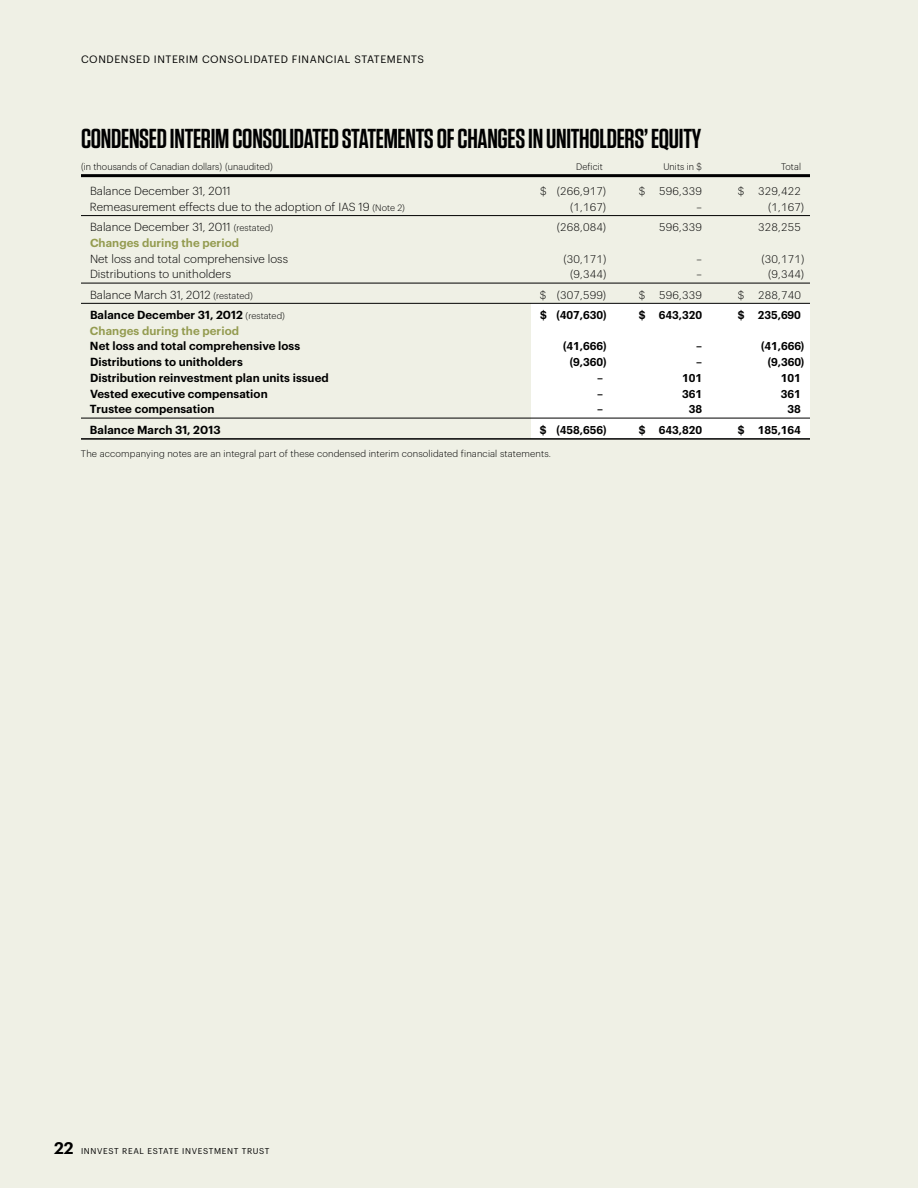
<style>
.page{position:relative;width:918px;height:1188px;background:#eff0e5}
.page>*{position:absolute;margin:0;border:0;box-sizing:border-box;transform-origin:0 0}
.t1{font:600 27.3px "Tungsten";letter-spacing:-.01em;color:#000}
.t2{font:600 11.55px "Graphik";letter-spacing:.005em;color:#000}
.t3{font:300 11.55px "Graphik";letter-spacing:.005em;color:#000}
.t4{font:600 11.55px "Graphik";letter-spacing:.005em;color:#949b50}
.t5{font:600 11.1px "Graphik";letter-spacing:-.005em;color:#000}
.t6{font:300 10.8px "Graphik";letter-spacing:.005em;color:#000}
.t7{font:10.5px "Graphik";letter-spacing:.055em;color:#000}
.t8{font:300 9.3px "Graphik";letter-spacing:.015em;color:#000}
.t9{font:300 9.3px "Graphik";letter-spacing:.015em;color:#000;scale:.96 1}
.t10{font:8.25px "Graphik";letter-spacing:.08em;color:#000}
.s1{font-size:9px}
.s2{font-weight:300;font-size:9px}
.s3{font-weight:600;font-size:16.5px}
</style>
<div class="page">
<div style="left:531px;top:303px;width:279px;height:136px;background:#fff"></div>
<hr style="left:81px;top:174px;width:729px;height:3px;background:#000">
<hr style="left:81px;top:215px;width:729px;height:1px;background:#000">
<hr style="left:81px;top:283px;width:729px;height:1px;background:#000">
<hr style="left:81px;top:303px;width:729px;height:1px;background:#000">
<hr style="left:81px;top:418px;width:729px;height:1px;background:#000">
<hr style="left:81px;top:438px;width:729px;height:2px;background:#000">
<p class="t7" style="left:81px;top:51px;width:230px">CONDENSED INTERIM CONSOLI DATED FINANC</p>
<p class="t7" style="left:334px;top:51px;width:92px">IAL STATEM ENTS</p>
<h1 class="t1" style="left:81px;top:124px;width:622px">CONDENSED INTERIM CONSOLIDATED STATEMENTS OF CHANGES IN UNITHOLDERS’ EQUITY</h1>
<p class="t9" style="left:81px;top:160px;width:201px">(in thousands of Canadian dollars) (unaudited)</p>
<p class="t9" style="left:576px;top:160px;width:29px">Deficit</p>
<p class="t9" style="left:663px;top:160px;width:42px">Units in $</p>
<p class="t9" style="left:781px;top:160px;width:22px">Total</p>
<p class="t3" style="left:90px;top:183px;width:142px">Balance December 31, 2011</p>
<p class="t6" style="left:540px;top:183px;width:68px">$ (266,917)</p>
<p class="t6" style="left:639px;top:183px;width:8px">$</p>
<p class="t6" style="left:659px;top:183px;width:44px">596,339</p>
<p class="t6" style="left:738px;top:183px;width:8px">$</p>
<p class="t6" style="left:758px;top:183px;width:44px">329,422</p>
<p class="t3" style="left:90px;top:198px;width:316px">Remeasurement effects due to the adoption of IAS 19 <span class="s1">(Note 2)</span></p>
<p class="t6" style="left:570px;top:199px;width:38px">(1,167)</p>
<p class="t6" style="left:696px;top:199px;width:7px">–</p>
<p class="t6" style="left:768px;top:199px;width:38px">(1,167)</p>
<p class="t3" style="left:90px;top:219px;width:185px">Balance December 31, 2011 <span class="s1">(restated)</span></p>
<p class="t6" style="left:557px;top:219px;width:51px">(268,084)</p>
<p class="t6" style="left:659px;top:219px;width:44px">596,339</p>
<p class="t6" style="left:758px;top:219px;width:44px">328,255</p>
<p class="t4" style="left:90px;top:234px;width:151px">Changes during the period</p>
<p class="t3" style="left:90px;top:250px;width:200px">Net loss and total comprehensive loss</p>
<p class="t6" style="left:563px;top:251px;width:44px">(30,171)</p>
<p class="t6" style="left:696px;top:251px;width:7px">–</p>
<p class="t6" style="left:761px;top:251px;width:44px">(30,171)</p>
<p class="t3" style="left:90px;top:266px;width:143px">Distributions to unitholders</p>
<p class="t6" style="left:570px;top:267px;width:38px">(9,344)</p>
<p class="t6" style="left:696px;top:267px;width:7px">–</p>
<p class="t6" style="left:768px;top:267px;width:38px">(9,344)</p>
<p class="t3" style="left:90px;top:286px;width:164px">Balance March 31, 2012 <span class="s1">(restated)</span></p>
<p class="t6" style="left:540px;top:287px;width:68px">$ (307,599)</p>
<p class="t6" style="left:639px;top:287px;width:8px">$</p>
<p class="t6" style="left:659px;top:287px;width:44px">596,339</p>
<p class="t6" style="left:738px;top:287px;width:8px">$</p>
<p class="t6" style="left:758px;top:287px;width:44px">288,740</p>
<p class="t2" style="left:90px;top:306px;width:196px">Balance December 31, 2012 <span class="s2">(restated)</span></p>
<p class="t5" style="left:540px;top:306px;width:68px">$ (407,630)</p>
<p class="t5" style="left:639px;top:306px;width:65px">$ 643,320</p>
<p class="t5" style="left:738px;top:306px;width:65px">$ 235,690</p>
<p class="t4" style="left:90px;top:322px;width:151px">Changes during the period</p>
<p class="t2" style="left:90px;top:337px;width:212px">Net loss and total comprehensive loss</p>
<p class="t5" style="left:563px;top:338px;width:45px">(41,666)</p>
<p class="t5" style="left:696px;top:338px;width:7px">–</p>
<p class="t5" style="left:761px;top:338px;width:45px">(41,666)</p>
<p class="t2" style="left:90px;top:353px;width:154px">Distributions to unitholders</p>
<p class="t5" style="left:570px;top:354px;width:38px">(9,360)</p>
<p class="t5" style="left:696px;top:354px;width:7px">–</p>
<p class="t5" style="left:768px;top:354px;width:38px">(9,360)</p>
<p class="t2" style="left:90px;top:369px;width:240px">Distribution reinvestment plan units issued</p>
<p class="t5" style="left:597px;top:369px;width:7px">–</p>
<p class="t5" style="left:682px;top:369px;width:22px">101</p>
<p class="t5" style="left:781px;top:369px;width:22px">101</p>
<p class="t2" style="left:90px;top:385px;width:179px">Vested executive compensation</p>
<p class="t5" style="left:597px;top:385px;width:7px">–</p>
<p class="t5" style="left:682px;top:385px;width:22px">361</p>
<p class="t5" style="left:781px;top:385px;width:22px">361</p>
<p class="t2" style="left:90px;top:400px;width:126px">Trustee compensation</p>
<p class="t5" style="left:597px;top:401px;width:7px">–</p>
<p class="t5" style="left:689px;top:401px;width:15px">38</p>
<p class="t5" style="left:788px;top:401px;width:15px">38</p>
<p class="t2" style="left:90px;top:421px;width:132px">Balance March 31, 2013</p>
<p class="t5" style="left:540px;top:421px;width:68px">$ (458,656)</p>
<p class="t5" style="left:639px;top:421px;width:65px">$ 643,820</p>
<p class="t5" style="left:738px;top:421px;width:65px">$ 185,164</p>
<p class="t8" style="left:81px;top:447px;width:472px">The accompanying notes are an integral part of these condensed interim consolidated financial statements.</p>
<p class="t10" style="left:54px;top:1144px;width:56px"><span class="s3">22</span> INNVEST</p>
<p class="t10" style="left:122px;top:1144px;width:12px">REAL</p>
<p class="t10" style="left:147px;top:1144px;width:12px">ESTATE</p>
<p class="t10" style="left:182px;top:1144px;width:10px">INVESTMENT</p>
<p class="t10" style="left:242px;top:1144px;width:12px">TRUST</p>
</div>
